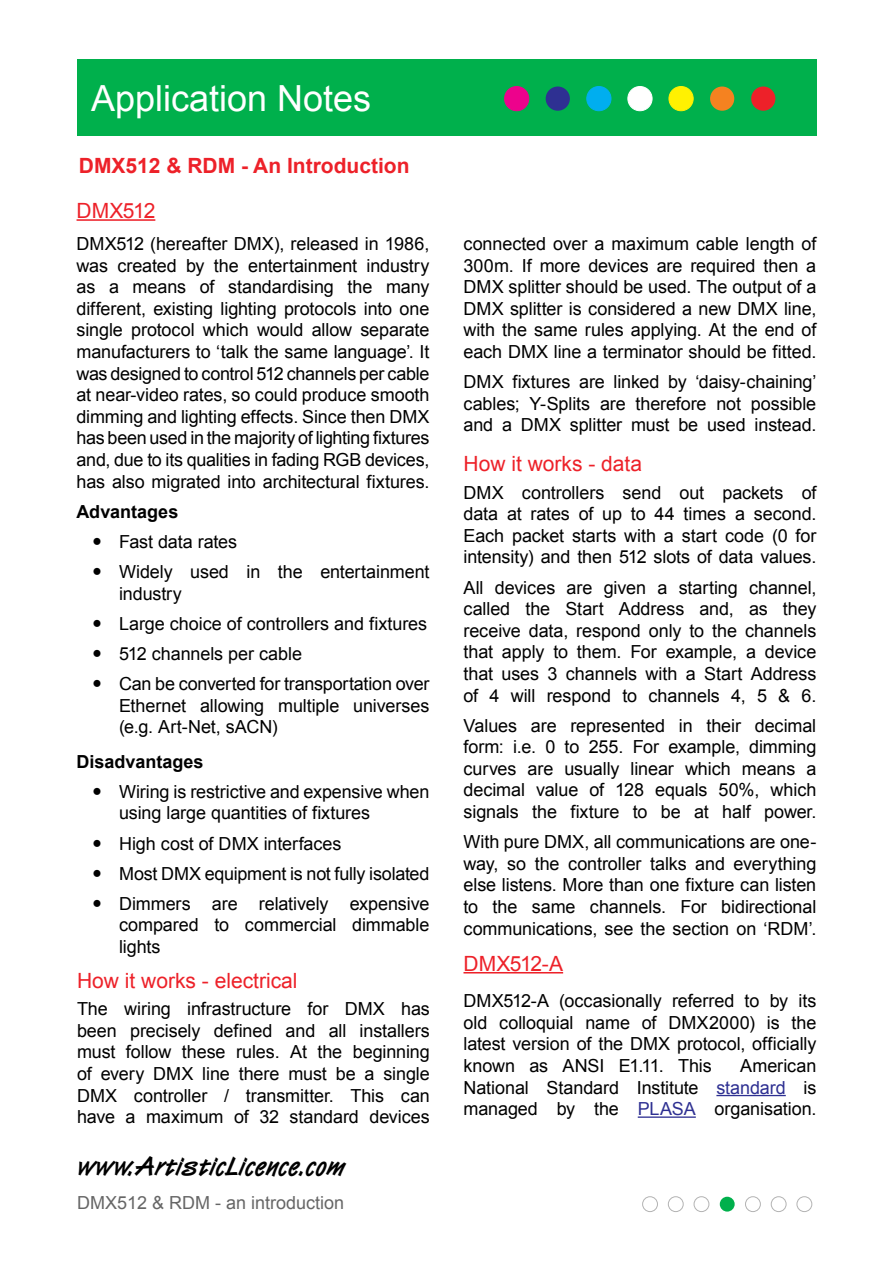
<style>
.page{position:relative;width:893px;height:1263px;background:#fff}
.page>*{position:absolute;margin:0;border:0;box-sizing:border-box;transform-origin:0 0}
.t1{font:36px "Arial";color:#fff}
.t2{font:27px "Van Dijk Bold Let Plain";color:#000}
.Main_body{font:21px "Arial";color:#ed2129}
.t3{font:700 21px "Arial";color:#ed2129}
.Main_body-2{font:18px/21.6px "Arial";letter-spacing:-.005em;color:#000;text-align:justify}
.Bullet_list{font:18px/21.6px "Arial";letter-spacing:-.005em;color:#000}
.t4{font:18px "Arial";color:#666}
.Main_body-3{font:700 18px "Arial";color:#000}
.s1{color:#2e3092}
</style>
<div class="page">
<div style="left:797px;top:1196px;width:15px;height:16px;border:1px solid #b3b3b3;border-radius:50%"></div>
<div style="left:771px;top:1196px;width:15px;height:16px;border:1px solid #b3b3b3;border-radius:50%"></div>
<div style="left:745px;top:1196px;width:16px;height:16px;border:1px solid #b3b3b3;border-radius:50%"></div>
<div style="left:720px;top:1197px;width:15px;height:14px;background:#00b04c;border-radius:50%"></div>
<div style="left:694px;top:1196px;width:15px;height:16px;border:1px solid #b3b3b3;border-radius:50%"></div>
<div style="left:668px;top:1196px;width:16px;height:16px;border:1px solid #b3b3b3;border-radius:50%"></div>
<div style="left:642px;top:1196px;width:16px;height:16px;border:1px solid #b3b3b3;border-radius:50%"></div>
<div style="left:77px;top:60px;width:739px;height:76px;background:#00b04c"></div>
<div style="left:751px;top:87px;width:24px;height:24px;background:#ed2129;border-radius:50%"></div>
<div style="left:710px;top:87px;width:24px;height:24px;background:#f58220;border-radius:50%"></div>
<div style="left:669px;top:87px;width:24px;height:24px;background:#fff101;border-radius:50%"></div>
<div style="left:669px;top:86px;width:24px;height:25px;border:1px solid #fff101;border-radius:50%"></div>
<div style="left:628px;top:87px;width:24px;height:24px;background:#fff;border-radius:50%"></div>
<div style="left:627px;top:86px;width:25px;height:25px;border:1px solid #fff;border-radius:50%"></div>
<div style="left:587px;top:87px;width:24px;height:24px;background:#00aeef;border-radius:50%"></div>
<div style="left:586px;top:86px;width:25px;height:25px;border:1px solid #00aeef;border-radius:50%"></div>
<div style="left:546px;top:87px;width:24px;height:24px;background:#2e3092;border-radius:50%"></div>
<div style="left:505px;top:87px;width:24px;height:24px;background:#ed028c;border-radius:50%"></div>
<div style="left:504px;top:86px;width:25px;height:25px;border:1px solid #ed028c;border-radius:50%"></div>
<hr style="left:77px;top:219px;width:78px;height:2px;background:#ed2129">
<hr style="left:463px;top:972px;width:100px;height:1px;background:#ed2129">
<hr style="left:716px;top:1095px;width:70px;height:1px;background:#2e3092">
<hr style="left:638px;top:1116px;width:58px;height:2px;background:#2e3092">
<p class="t1" style="left:91px;top:79px;width:282px">Application Notes</p>
<p class="t3" style="left:79px;top:154px;width:332px">DMX512 &amp; RDM - An Introduction</p>
<p class="Main_body" style="left:77px;top:199px;width:80px">DMX512</p>
<p class="Main_body-2" style="left:77px;top:233px;width:354px">DMX512 (hereafter DMX), released in 1986, was created by the entertainment industry as a means of standardising the many different, existing lighting protocols into one single protocol which would allow separate manufacturers to ‘talk the same language’. It was designed to control 512 channels per cable at near-video rates, so could produce smooth dimming and lighting effects. Since then DMX has been used in the majority of lighting fixtures and, due to its qualities in fading RGB devices, has also migrated into architectural fixtures.</p>
<p class="Main_body-3" style="left:77px;top:501px;width:103px">Advantages</p>
<p class="Bullet_list" style="left:119px;top:531px;width:120px">Fast data rates</p>
<p class="Bullet_list" style="left:119px;top:561px;width:312px">Widely used in the entertainment industry</p>
<p class="Bullet_list" style="left:119px;top:613px;width:310px">Large choice of controllers and fixtures</p>
<p class="Bullet_list" style="left:119px;top:643px;width:184px">512 channels per cable</p>
<p class="Bullet_list" style="left:119px;top:673px;width:312px;text-align:justify">Can be converted for transportation over Ethernet allowing multiple universes (e.g. Art-Net, sACN)</p>
<p class="Main_body-3" style="left:77px;top:751px;width:129px">Disadvantages</p>
<p class="Bullet_list" style="left:119px;top:781px;width:312px">Wiring is restrictive and expensive when using large quantities of fixtures</p>
<p class="Bullet_list" style="left:119px;top:832px;width:224px">High cost of DMX interfaces</p>
<p class="Bullet_list" style="left:119px;top:863px;width:312px">Most DMX equipment is not fully isolated</p>
<p class="Bullet_list" style="left:119px;top:893px;width:312px;text-align:justify">Dimmers are relatively expensive compared to commercial dimmable lights</p>
<p class="Main_body" style="left:77px;top:969px;width:222px">How it works - electrical</p>
<p class="Main_body-2" style="left:77px;top:998px;width:354px">The wiring infrastructure for DMX has been precisely defined and all installers must follow these rules. At the beginning of every DMX line there must be a single DMX controller / transmitter. This can have a maximum of 32 standard devices</p>
<p class="t2" style="left:77px;top:1149px;width:270px">www.ArtisticLicence.com</p>
<p class="t4" style="left:77px;top:1193px;width:269px">DMX512 &amp; RDM - an introduction</p>
<p class="Main_body-2" style="left:463px;top:233px;width:354px">connected over a maximum cable length of 300m. If more devices are required then a DMX splitter should be used. The output of a DMX splitter is considered a new DMX line, with the same rules applying. At the end of each DMX line a terminator should be fitted.</p>
<p class="Main_body-2" style="left:463px;top:371px;width:354px">DMX fixtures are linked by ‘daisy-chaining’ cables; Y-Splits are therefore not possible and a DMX splitter must be used instead.</p>
<p class="Main_body" style="left:463px;top:453px;width:180px">How it works - data</p>
<p class="Main_body-2" style="left:463px;top:482px;width:354px">DMX controllers send out packets of data at rates of up to 44 times a second.<br>Each packet starts with a start code (0 for intensity) and then 512 slots of data values.</p>
<p class="Main_body-2" style="left:463px;top:576px;width:354px">All devices are given a starting channel, called the Start Address and, as they receive data, respond only to the channels that apply to them. For example, a device that uses 3 channels with a Start Address of 4 will respond to channels 4, 5 &amp; 6.</p>
<p class="Main_body-2" style="left:463px;top:715px;width:354px">Values are represented in their decimal form: i.e. 0 to 255. For example, dimming curves are usually linear which means a decimal value of 128 equals 50%, which signals the fixture to be at half power.</p>
<p class="Main_body-2" style="left:463px;top:831px;width:354px">With pure DMX, all communications are one&shy;way, so the controller talks and everything else listens. More than one fixture can listen to the same channels. For bidirectional communications, see the section on ‘RDM’.</p>
<p class="Main_body" style="left:463px;top:952px;width:101px">DMX512-A</p>
<p class="Main_body-2" style="left:463px;top:990px;width:354px">DMX512-A (occasionally referred to by its old colloquial name of DMX2000) is the latest version of the DMX protocol, officially known as ANSI E1.11. This</p>
<p class="Main_body-2" style="left:463px;top:1055px;width:354px;text-indent:277px">American National Standard Institute <span class="s1">standard</span> is managed by the <span class="s1">PLASA</span> organisation.</p>
</div>
